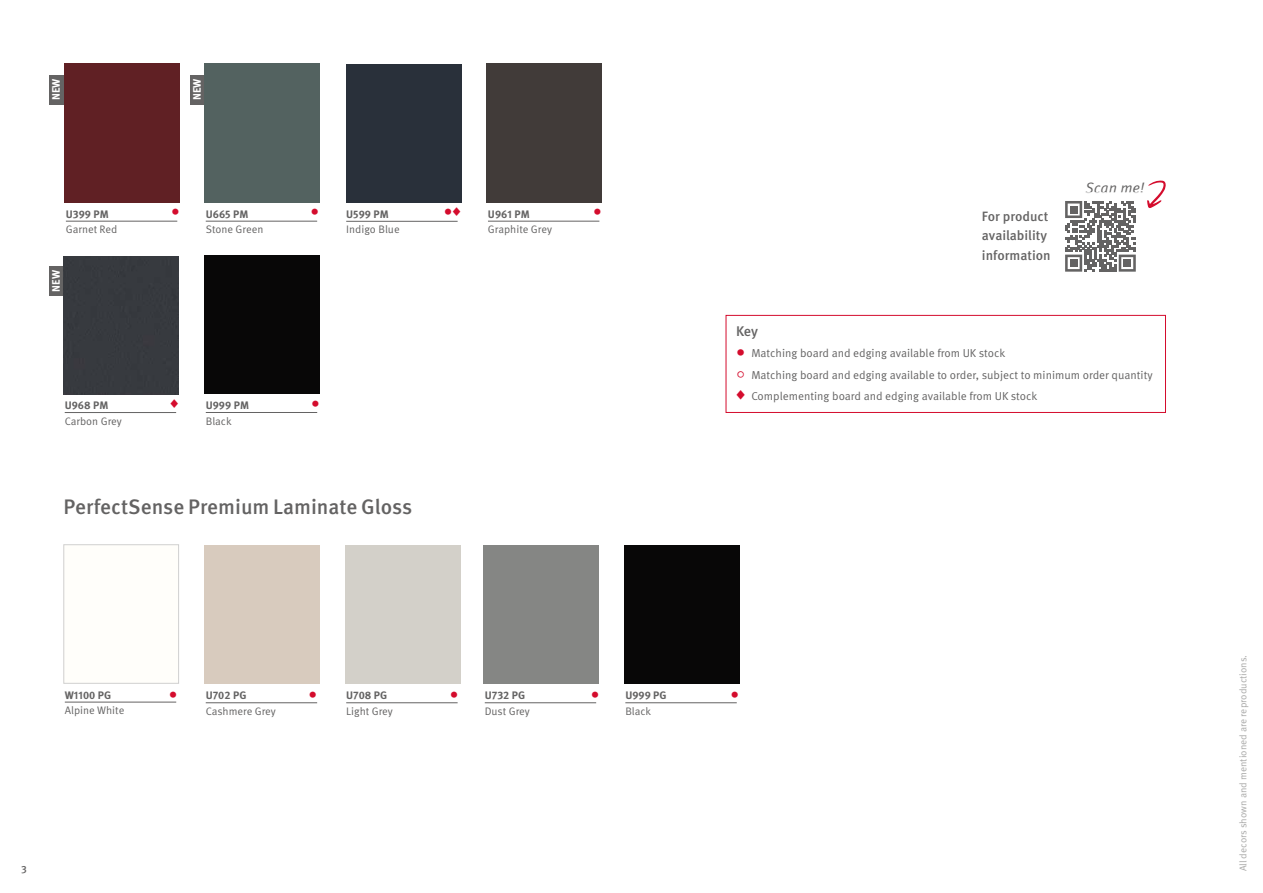
<style>
.page{position:relative;width:1263px;height:893px;background:#fff}
.page>*{position:absolute;margin:0;border:0;box-sizing:border-box;transform-origin:0 0}
.t1{font:500 21px "Meta Pro";color:#646363}
.t2{font:21px "Icons EDP";color:#d40c2d;scale:.5 1}
.t3{font:15px "Meta Pro Norm Ita";letter-spacing:-.005em;color:#646363}
.t4{font:500 14.1px "Meta Pro";color:#646363}
.t5{font:500 13.5px/19.5px "Meta Pro";color:#646363}
.t6{font:11.55px/21.5px "Meta Pro Norm";color:#646363}
.t7{font:10.8px "Meta Pro Norm";color:#646363}
.t8{font:700 10.8px "Meta Pro";color:#646363}
.t9{font:10.8px "Icons EDP";color:#d40c2d}
.t10{font:700 10.8px "Meta Pro";color:#fff}
.t11{font:500 10.5px "Meta Pro";color:#646363}
.t12{font:9.75px "Meta Pro Norm";color:#a8a8a7}
.s1{font-size:21px}
.s2{font-family:"Icons EDP";color:#d40c2d}
.s3{font-family:"Icons EDP";font-size:22.95px;color:#d40c2d}
</style>
<div class="page">
<div style="left:50px;top:75px;width:15px;height:29px;background:#646363"></div>
<div style="left:190px;top:75px;width:16px;height:29px;background:#646363"></div>
<div style="left:64px;top:544px;width:115px;height:139px;border:1px solid #d0d0d0"></div>
<div style="left:624px;top:545px;width:115px;height:139px;background:#080707"></div>
<hr style="left:206px;top:702px;width:111px;height:1px;background:#646363">
<hr style="left:65px;top:702px;width:111px;height:1px;background:#646363">
<div style="left:205px;top:64px;width:114px;height:138px;background:#536260"></div>
<hr style="left:206px;top:221px;width:111px;height:1px;background:#646363">
<hr style="left:346px;top:702px;width:112px;height:1px;background:#646363">
<div style="left:65px;top:64px;width:115px;height:138px;background:#602024"></div>
<hr style="left:66px;top:221px;width:111px;height:1px;background:#646363">
<div style="left:205px;top:255px;width:115px;height:139px;background:#080707"></div>
<hr style="left:206px;top:412px;width:111px;height:1px;background:#646363">
<hr style="left:485px;top:702px;width:111px;height:1px;background:#646363">
<hr style="left:625px;top:702px;width:112px;height:1px;background:#646363">
<div style="left:49px;top:266px;width:16px;height:30px;background:#646363"></div>
<div style="left:64px;top:256px;width:114px;height:139px;background:#373a3f"></div>
<hr style="left:65px;top:412px;width:111px;height:1px;background:#646363">
<div style="left:346px;top:64px;width:115px;height:139px;background:#29303a"></div>
<hr style="left:346px;top:221px;width:112px;height:1px;background:#646363">
<div style="left:487px;top:64px;width:115px;height:138px;background:#413b39"></div>
<hr style="left:488px;top:221px;width:111px;height:1px;background:#646363">
<svg style="left:1065px;top:201px;width:71px;height:71px"></svg>
<div style="left:1070px;top:259px;width:7px;height:8px;background:#646363"></div>
<div style="left:1070px;top:206px;width:7px;height:7px;background:#646363"></div>
<div style="left:1123px;top:259px;width:8px;height:8px;background:#646363"></div>
<svg style="left:1147px;top:180px;width:19px;height:28px"></svg>
<div style="left:726px;top:315px;width:440px;height:98px;border:1px solid #d40c2d"></div>
<p class="t10" style="left:48px;top:100px;width:23px;rotate:-90deg">NEW</p>
<p class="t10" style="left:189px;top:100px;width:23px;rotate:-90deg">NEW</p>
<p class="t8" style="left:66px;top:205px;width:44px">U399 PM</p>
<p class="t9" style="left:171px;top:206px;width:10px">l</p>
<p class="t9" style="left:310px;top:206px;width:10px">l</p>
<p class="t9" style="left:444px;top:206px;width:19px">l<span class="s1">e</span></p>
<p class="t9" style="left:593px;top:206px;width:10px">l</p>
<p class="t8" style="left:206px;top:205px;width:44px">U665 PM</p>
<p class="t8" style="left:488px;top:205px;width:43px">U961 PM</p>
<p class="t8" style="left:346px;top:206px;width:44px">U599 PM</p>
<p class="t7" style="left:66px;top:221px;width:53px">Garnet Red</p>
<p class="t7" style="left:206px;top:221px;width:59px">Stone Green</p>
<p class="t7" style="left:346px;top:221px;width:55px">Indigo Blue</p>
<p class="t7" style="left:488px;top:221px;width:66px">Graphite Grey</p>
<p class="t10" style="left:48px;top:292px;width:23px;rotate:-90deg">NEW</p>
<p class="t8" style="left:65px;top:397px;width:45px">U968 PM</p>
<h1 class="t2" style="left:170px;top:392px;width:18px">e</h1>
<p class="t9" style="left:311px;top:398px;width:10px">l</p>
<p class="t8" style="left:206px;top:397px;width:45px">U999 PM</p>
<p class="t7" style="left:65px;top:413px;width:59px">Carbon Grey</p>
<p class="t7" style="left:206px;top:413px;width:27px">Black</p>
<h1 class="t1" style="left:64px;top:490px;width:350px">PerfectSense Premium Laminate Gloss</h1>
<p class="t5" style="left:982px;top:205px;width:70px">For product availability information</p>
<p class="t3" style="left:1085px;top:176px;width:60px">Scan me!</p>
<p class="t4" style="left:736px;top:320px;width:24px">Key</p>
<p class="t6" style="left:736px;top:342px;width:418px"><span class="s2">l</span> Matching board and edging available from UK stock<br><span class="s2">q</span> Matching board and edging available to order, subject to minimum order quantity <span class="s3">e</span> Complementing board and edging available from UK stock</p>
<p class="t8" style="left:65px;top:686px;width:48px">W1100 PG</p>
<p class="t7" style="left:65px;top:702px;width:61px">Alpine White</p>
<p class="t9" style="left:169px;top:688px;width:10px">l</p>
<p class="t9" style="left:309px;top:688px;width:10px">l</p>
<p class="t9" style="left:450px;top:688px;width:10px">l</p>
<p class="t9" style="left:591px;top:688px;width:10px">l</p>
<p class="t9" style="left:730px;top:688px;width:10px">l</p>
<p class="t8" style="left:206px;top:687px;width:42px">U702 PG</p>
<p class="t8" style="left:346px;top:687px;width:43px">U708 PG</p>
<p class="t8" style="left:485px;top:687px;width:42px">U732 PG</p>
<p class="t8" style="left:625px;top:687px;width:43px">U999 PG</p>
<p class="t7" style="left:206px;top:703px;width:72px">Cashmere Grey</p>
<p class="t7" style="left:346px;top:703px;width:48px">Light Grey</p>
<p class="t7" style="left:485px;top:703px;width:47px">Dust Grey</p>
<p class="t7" style="left:625px;top:703px;width:27px">Black</p>
<p class="t11" style="left:21px;top:861px;width:7px">3</p>
<p class="t12" style="left:1236px;top:871px;width:218px;rotate:-90deg">All decors shown and mentioned are reproductions.</p>
</div>
